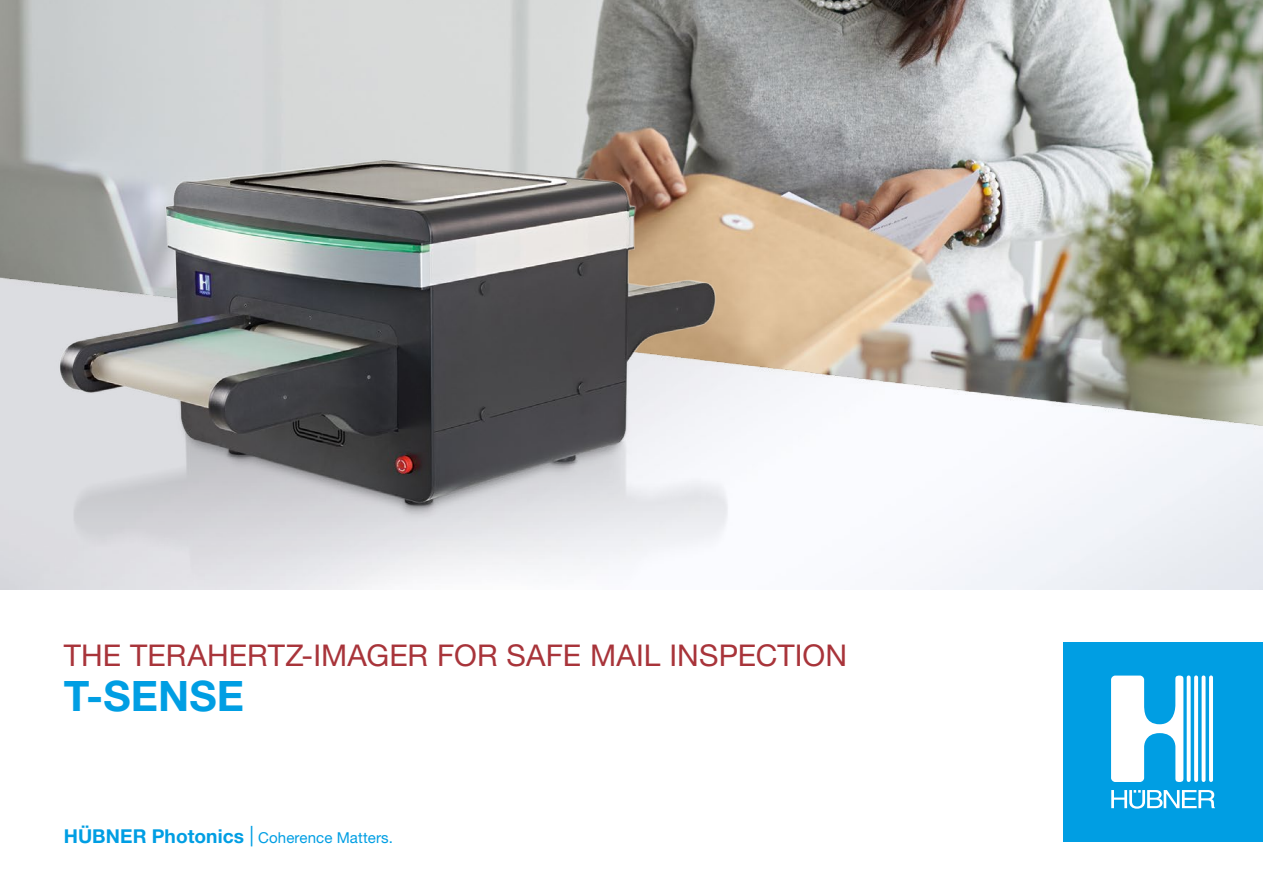
<style>
.page{position:relative;width:1263px;height:893px;background:#fff}
.page>*{position:absolute;margin:0;border:0;box-sizing:border-box;transform-origin:0 0}
.t1{font:700 42px "Helvetica Neue LT";letter-spacing:.005em;color:#009ee3}
.t2{font:30px "Helvetica Neue LT";letter-spacing:.005em;color:#a8343a}
.t3{font:15px "Helvetica Neue LT";letter-spacing:.005em;color:#009ee3}
.s1{font-weight:700;font-size:19.2px}
.s2{font-size:20.55px}
</style>
<div class="page">
<img style="left:0;top:0;width:1263px;height:159px">
<img style="left:19px;top:51px;width:1244px;height:538px">
<div style="left:1063px;top:642px;width:200px;height:200px;background:#009ee3"></div>
<svg style="left:1187px;top:677px;width:4px;height:103px"></svg>
<svg style="left:1194px;top:677px;width:4px;height:103px"></svg>
<svg style="left:1201px;top:677px;width:4px;height:103px"></svg>
<svg style="left:1209px;top:677px;width:4px;height:103px"></svg>
<svg style="left:1111px;top:676px;width:72px;height:106px"></svg>
<svg style="left:1111px;top:790px;width:104px;height:19px"></svg>
<p class="t2" style="left:64px;top:637px;width:785px">THE TERAHERTZ-IMAGER FOR SAFE MAIL INSPECTION</p>
<h1 class="t1" style="left:64px;top:670px;width:182px">T-SENSE</h1>
<p class="t3" style="left:64px;top:828px;width:331px"><span class="s1">HÜBNER Photonics</span> <span class="s2">|</span> Coherence Matters.</p>
</div>
